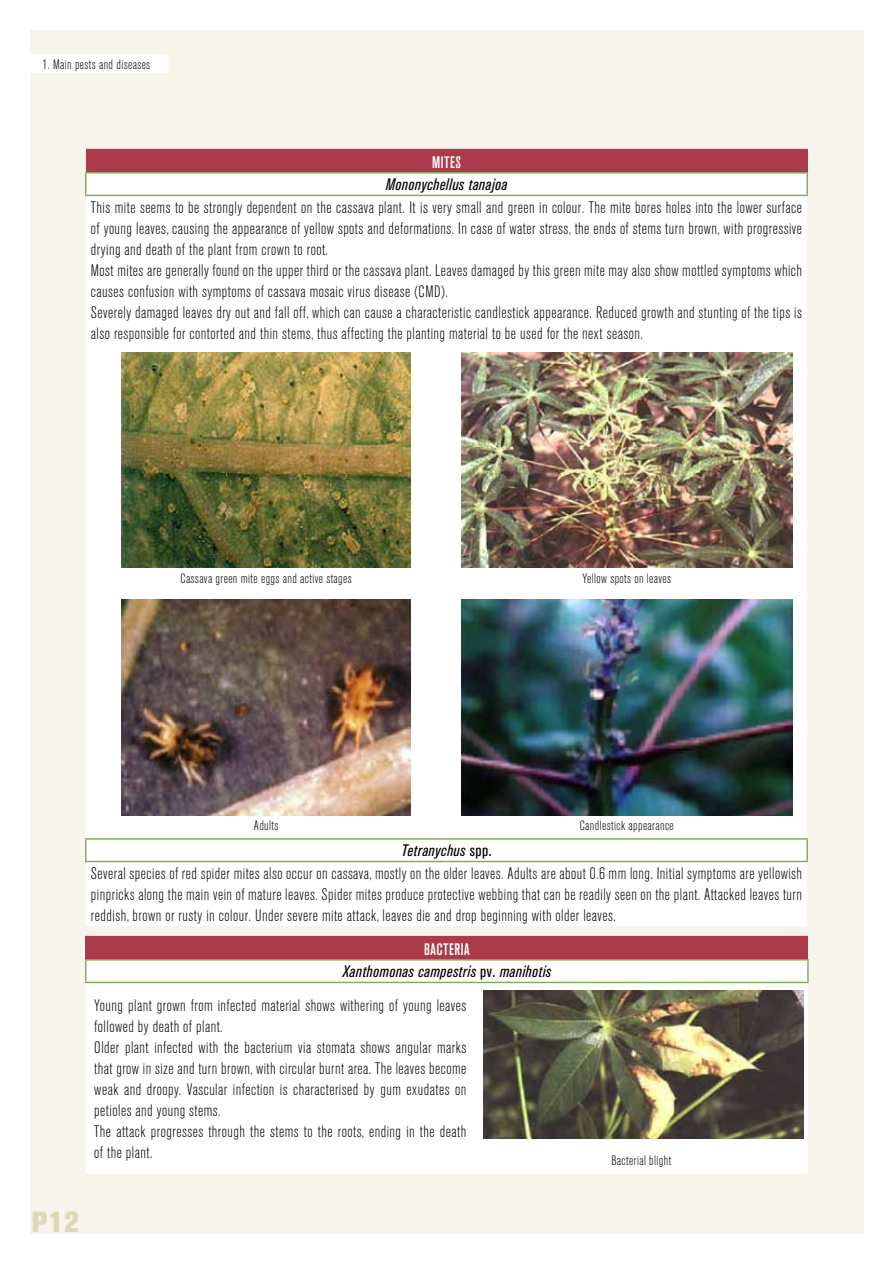
<style>
.page{position:relative;width:893px;height:1263px;background:#fff}
.page>*{position:absolute;margin:0;border:0;box-sizing:border-box;transform-origin:0 0}
.t1{font:800 28.8px "Akzidenz Grotesk BQ";color:#dcd8b4}
.t2{font:300 condensed 16.5px/21px "Akzidenz Grotesk BQ";letter-spacing:.03em;color:#000}
.t3{font:italic condensed 16.5px/22.5px "Akzidenz Grotesk BQ";letter-spacing:.03em;color:#000;text-align:center}
.t4{font:500 condensed 16.5px "Akzidenz Grotesk BQ";letter-spacing:.03em;color:#fff}
.t5{font:300 condensed 13.5px "Akzidenz Grotesk BQ";letter-spacing:.03em;color:#000}
.s1{font-weight:400;font-style:italic}
.s2{font-weight:400}
.s3{font-weight:500;font-style:normal;color:#fff}
.s4{font-style:normal}
</style>
<div class="page">
<div style="left:30px;top:30px;width:833px;height:1203px;background:#f6f4eb"></div>
<div style="left:30px;top:54px;width:138px;height:19px;background:#fff"></div>
<div style="left:86px;top:150px;width:721px;height:23px;background:#ab3a4a"></div>
<div style="left:86px;top:174px;width:721px;height:752px;background:#fff"></div>
<hr style="left:85px;top:174px;width:2px;height:21px;background:#87ac5c">
<hr style="left:85px;top:172px;width:361px;height:2px;background:#87ac5c">
<hr style="left:446px;top:172px;width:362px;height:2px;background:#87ac5c">
<hr style="left:806px;top:174px;width:2px;height:21px;background:#87ac5c">
<hr style="left:85px;top:195px;width:361px;height:1px;background:#87ac5c">
<hr style="left:446px;top:195px;width:362px;height:1px;background:#87ac5c">
<hr style="left:85px;top:840px;width:2px;height:21px;background:#87ac5c">
<hr style="left:85px;top:838px;width:361px;height:2px;background:#87ac5c">
<hr style="left:446px;top:838px;width:362px;height:2px;background:#87ac5c">
<hr style="left:806px;top:840px;width:2px;height:21px;background:#87ac5c">
<hr style="left:85px;top:861px;width:361px;height:1px;background:#87ac5c">
<hr style="left:446px;top:861px;width:362px;height:1px;background:#87ac5c">
<hr style="left:86px;top:149px;width:360px;height:1px;background:#ab3a4a">
<hr style="left:446px;top:149px;width:361px;height:1px;background:#ab3a4a">
<img style="left:122px;top:352px;width:288px;height:216px">
<img style="left:461px;top:352px;width:331px;height:216px">
<img style="left:122px;top:600px;width:288px;height:215px">
<img style="left:461px;top:600px;width:331px;height:215px">
<div style="left:86px;top:936px;width:722px;height:24px;background:#ab3a4a"></div>
<div style="left:86px;top:960px;width:722px;height:214px;background:#fff"></div>
<hr style="left:85px;top:960px;width:2px;height:22px;background:#87ac5c">
<hr style="left:85px;top:959px;width:390px;height:1px;background:#87ac5c">
<hr style="left:475px;top:959px;width:334px;height:1px;background:#87ac5c">
<hr style="left:807px;top:960px;width:2px;height:22px;background:#87ac5c">
<hr style="left:85px;top:982px;width:390px;height:1px;background:#87ac5c">
<hr style="left:475px;top:982px;width:334px;height:1px;background:#87ac5c">
<img style="left:483px;top:991px;width:321px;height:147px">
<p class="t5" style="left:43px;top:57px;width:109px">1. Main pests and diseases</p>
<p class="t4" style="left:432px;top:153px;width:30px">MITES</p>
<p class="t3" style="left:386px;top:174px;width:123px">Mononychellus tanajoa</p>
<p class="t2" style="left:91px;top:197px;width:713px">This mite seems to be strongly dependent on the cassava plant. It is very small and green in colour. The mite bores holes into the lower surface of young leaves, causing the appearance of yellow spots and deformations. In case of water stress, the ends of stems turn brown, with progressive drying and death of the plant from crown to root.<br>Most mites are generally found on the upper third or the cassava plant. Leaves damaged by this green mite may also show mottled symptoms which causes confusion with symptoms of cassava mosaic virus disease (CMD).<br>Severely damaged leaves dry out and fall off, which can cause a characteristic candlestick appearance. Reduced growth and stunting of the tips is also responsible for contorted and thin stems, thus affecting the planting material to be used for the next season.</p>
<p class="t5" style="left:181px;top:571px;width:173px">Cassava green mite eggs and active stages</p>
<p class="t5" style="left:582px;top:571px;width:90px">Yellow spots on leaves</p>
<p class="t5" style="left:254px;top:818px;width:26px">Adults</p>
<p class="t5" style="left:580px;top:818px;width:96px">Candlestick appearance</p>
<p class="t2" style="left:91px;top:840px;width:713px;line-height:22.5px;text-align:center"><span class="s1">Tetranychus</span> <span class="s2">spp.<br></span>Several species of red spider mites also occur on cassava, mostly on the older leaves. Adults are about 0.6 mm long. Initial symptoms are yellowish</p>
<p class="t2" style="left:91px;top:884px;width:713px">pinpricks along the main vein of mature leaves. Spider mites produce protective webbing that can be readily seen on the plant. Attacked leaves turn reddish, brown or rusty in colour. Under severe mite attack, leaves die and drop beginning with older leaves.</p>
<p class="t3" style="left:343px;top:938px;width:210px"><span class="s3">BACTERIA<br></span>Xanthomonas campestris <span class="s4">pv.</span> manihotis</p>
<p class="t2" style="left:94px;top:995px;width:374px">Young plant grown from infected material shows withering of young leaves followed by death of plant.<br>Older plant infected with the bacterium via stomata shows angular marks that grow in size and turn brown, with circular burnt area. The leaves become weak and droopy. Vascular infection is characterised by gum exudates on petioles and young stems.<br>The attack progresses through the stems to the roots, ending in the death of the plant.</p>
<p class="t5" style="left:611px;top:1153px;width:61px">Bacterial blight</p>
<h1 class="t1" style="left:32px;top:1205px;width:49px">P12</h1>
</div>
